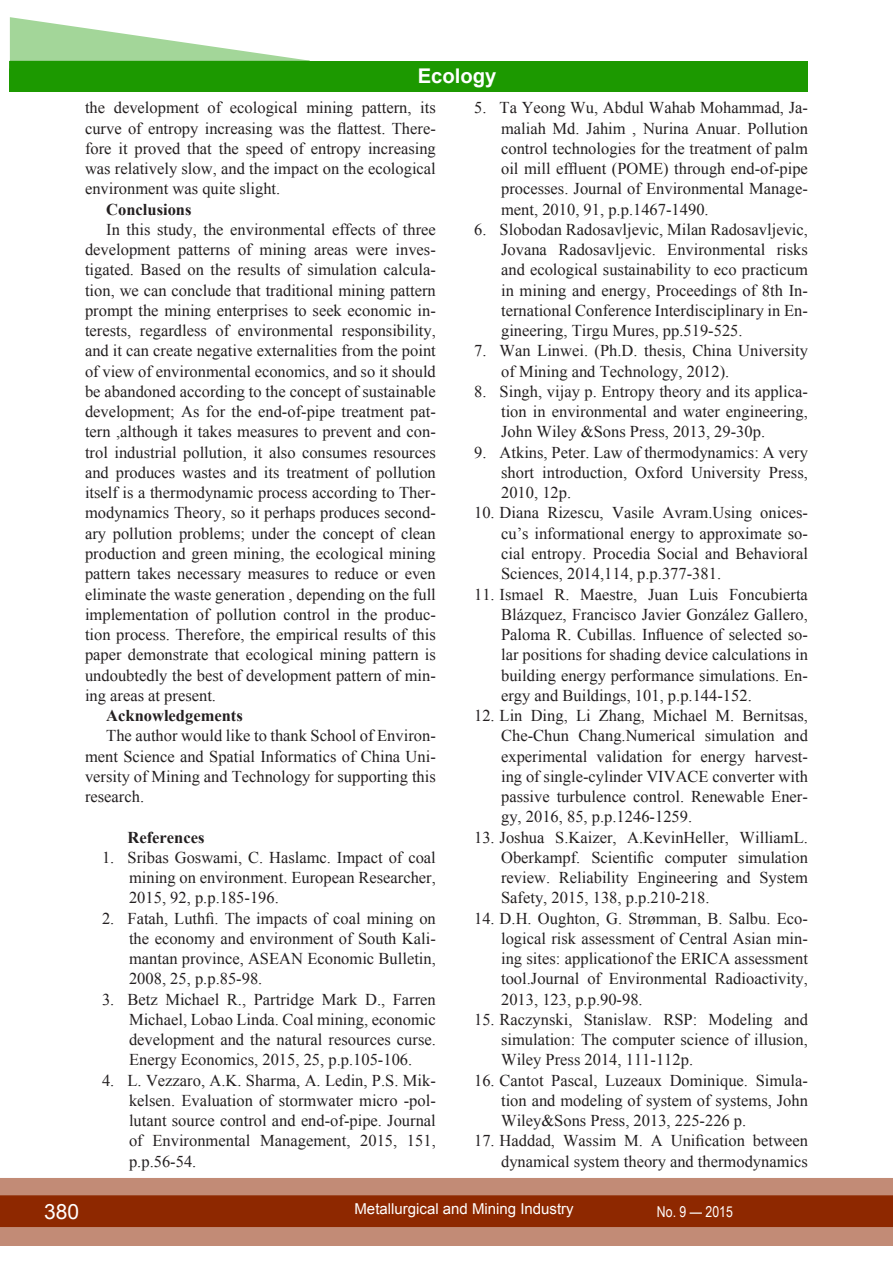
<style>
.page{position:relative;width:893px;height:1263px;background:#fff}
.page>*{position:absolute;margin:0;border:0;box-sizing:border-box;transform-origin:0 0}
.t1{font:21px "Arial";color:#fff}
.t2{font:700 20.25px "Arial";color:#fff}
.литература{font:16.5px/20.2px "Times New Roman";color:#231f20;text-align:justify}
.ОСНОВНОЙ{font:16.5px/20.2px "Times New Roman";color:#231f20;text-align:justify}
.ОСНОВНОЙ-2{font:700 16.5px "Times New Roman";color:#231f20}
.литература-2{font:700 16.5px "Times New Roman";color:#231f20}
.t3{font:15px "Arial";color:#fff}
.t4{font:15px "Arial Narrow";color:#fff}
</style>
<div class="page">
<div style="left:0;top:1178px;width:893px;height:68px;background:#c28b76"></div>
<div style="left:0;top:1195px;width:893px;height:32px;background:#8e2800;border:2px solid #8e2800"></div>
<div style="left:10px;top:61px;width:798px;height:30px;background:#1c9900"></div>
<svg style="left:10px;top:17px;width:300px;height:44px"></svg>
<svg style="left:892px;top:1178px;width:1px;height:68px"></svg>
<p class="t2" style="left:418px;top:62px;width:80px">Ecology</p>
<p class="ОСНОВНОЙ" style="left:85px;top:98px;width:352px">the development of ecological mining pattern, its curve of entropy increasing was the flattest. There&shy;fore it proved that the speed of entropy increasing was relatively slow, and the impact on the ecological environment was quite slight.</p>
<p class="ОСНОВНОЙ-2" style="left:106px;top:198px;width:87px">Conclusions</p>
<p class="ОСНОВНОЙ" style="left:85px;top:219px;width:352px;text-indent:21px">In this study, the environmental effects of three development patterns of mining areas were inves&shy;tigated. Based on the results of simulation calcula&shy;tion, we can conclude that traditional mining pattern prompt the mining enterprises to seek economic in&shy;terests, regardless of environmental responsibility, and it can create negative externalities from the point of view of environmental economics, and so it should be abandoned according to the concept of sustainable development; As for the end-of-pipe treatment pat&shy;tern ,although it takes measures to prevent and con&shy;trol industrial pollution, it also consumes resources and produces wastes and its treatment of pollution itself is a thermodynamic process according to Ther&shy;modynamics Theory, so it perhaps produces second&shy;ary pollution problems; under the concept of clean production and green mining, the ecological mining pattern takes necessary measures to reduce or even eliminate the waste generation , depending on the full implementation of pollution control in the produc&shy;tion process. Therefore, the empirical results of this paper demonstrate that ecological mining pattern is undoubtedly the best of development pattern of min&shy;ing areas at present.</p>
<p class="ОСНОВНОЙ-2" style="left:106px;top:704px;width:138px">Acknowledgements</p>
<p class="ОСНОВНОЙ" style="left:85px;top:725px;width:352px;text-indent:21px">The author would like to thank School of Environ&shy;ment Science and Spatial Informatics of China Uni&shy;versity of Mining and Technology for supporting this research.</p>
<p class="литература-2" style="left:128px;top:825px;width:78px">References</p>
<p class="литература" style="left:129px;top:847px;width:308px;text-indent:-27px">1. Sribas Goswami, C. Haslamc. Impact of coal mining on environment. European Researcher, 2015, 92, p.p.185-196.</p>
<p class="литература" style="left:129px;top:908px;width:308px;text-indent:-27px">2. Fatah, Luthfi. The impacts of coal mining on the economy and environment of South Kali&shy;mantan province, ASEAN Economic Bulletin, 2008, 25, p.p.85-98.</p>
<p class="литература" style="left:129px;top:989px;width:308px;text-indent:-27px">3. Betz Michael R., Partridge Mark D., Farren Michael, Lobao Linda. Coal mining, economic development and the natural resources curse.<br>Energy Economics, 2015, 25, p.p.105-106.</p>
<p class="литература" style="left:129px;top:1070px;width:308px;text-indent:-27px">4. L. Vezzaro, A.K. Sharma, A. Ledin, P.S. Mik&shy;kelsen. Evaluation of stormwater micro -pol&shy;lutant source control and end-of-pipe. Journal of Environmental Management, 2015, 151, p.p.56-54.</p>
<p class="литература" style="left:501px;top:98px;width:308px;text-indent:-27px">5. Ta Yeong Wu, Abdul Wahab Mohammad, Ja&shy;maliah Md. Jahim , Nurina Anuar. Pollution control technologies for the treatment of palm oil mill effluent (POME) through end-of-pipe processes. Journal of Environmental Manage&shy;ment, 2010, 91, p.p.1467-1490.</p>
<p class="литература" style="left:501px;top:219px;width:308px;text-indent:-27px">6. Slobodan Radosavljevic, Milan Radosavljevic, Jovana Radosavljevic. Environmental risks and ecological sustainability to eco practicum in mining and energy, Proceedings of 8th In&shy;ternational Conference Interdisciplinary in En&shy;gineering, Tirgu Mures, pp.519-525.</p>
<p class="литература" style="left:501px;top:341px;width:308px;text-indent:-27px">7. Wan Linwei. (Ph.D. thesis, China University of Mining and Technology, 2012).</p>
<p class="литература" style="left:501px;top:381px;width:308px;text-indent:-27px">8. Singh, vijay p. Entropy theory and its applica&shy;tion in environmental and water engineering, John Wiley &amp;Sons Press, 2013, 29-30p.</p>
<p class="литература" style="left:501px;top:442px;width:308px;text-indent:-27px">9. Atkins, Peter. Law of thermodynamics: A very short introduction, Oxford University Press, 2010, 12p.</p>
<p class="литература" style="left:501px;top:503px;width:308px;text-indent:-27px">10. Diana Rizescu, Vasile Avram.Using onices&shy;cu’s informational energy to approximate so&shy;cial entropy. Procedia Social and Behavioral Sciences, 2014,114, p.p.377-381.</p>
<p class="литература" style="left:501px;top:584px;width:308px;text-indent:-27px">11. Ismael R. Maestre, Juan Luis Foncubierta Blázquez, Francisco Javier González Gallero, Paloma R. Cubillas. Influence of selected so&shy;lar positions for shading device calculations in building energy performance simulations. En&shy;ergy and Buildings, 101, p.p.144-152.</p>
<p class="литература" style="left:501px;top:705px;width:308px;text-indent:-27px">12. Lin Ding, Li Zhang, Michael M. Bernitsas, Che-Chun Chang.Numerical simulation and experimental validation for energy harvest&shy;ing of single-cylinder VIVACE converter with passive turbulence control. Renewable Ener&shy;gy, 2016, 85, p.p.1246-1259.</p>
<p class="литература" style="left:501px;top:827px;width:308px;text-indent:-27px">13. Joshua S.Kaizer, A.KevinHeller, WilliamL.<br>Oberkampf. Scientific computer simulation review. Reliability Engineering and System Safety, 2015, 138, p.p.210-218.</p>
<p class="литература" style="left:501px;top:908px;width:308px;text-indent:-27px">14. D.H. Oughton, G. Strømman, B. Salbu. Eco&shy;logical risk assessment of Central Asian min&shy;ing sites: applicationof the ERICA assessment tool.Journal of Environmental Radioactivity, 2013, 123, p.p.90-98.</p>
<p class="литература" style="left:501px;top:1009px;width:308px;text-indent:-27px">15. Raczynski, Stanislaw. RSP: Modeling and simulation: The computer science of illusion, Wiley Press 2014, 111-112p.</p>
<p class="литература" style="left:501px;top:1070px;width:308px;text-indent:-27px">16. Cantot Pascal, Luzeaux Dominique. Simula&shy;tion and modeling of system of systems, John Wiley&amp;Sons Press, 2013, 225-226 p.</p>
<p class="литература" style="left:474px;top:1130px;width:335px;text-align:right">17. Haddad, Wassim M. A Unification between dynamical system theory and thermodynamics</p>
<p class="t1" style="left:44px;top:1197px;width:37px">380</p>
<p class="t3" style="left:354px;top:1199px;width:221px">Metallurgical and Mining Industry</p>
<p class="t4" style="left:657px;top:1201px;width:77px">No. 9 — 2015</p>
</div>
